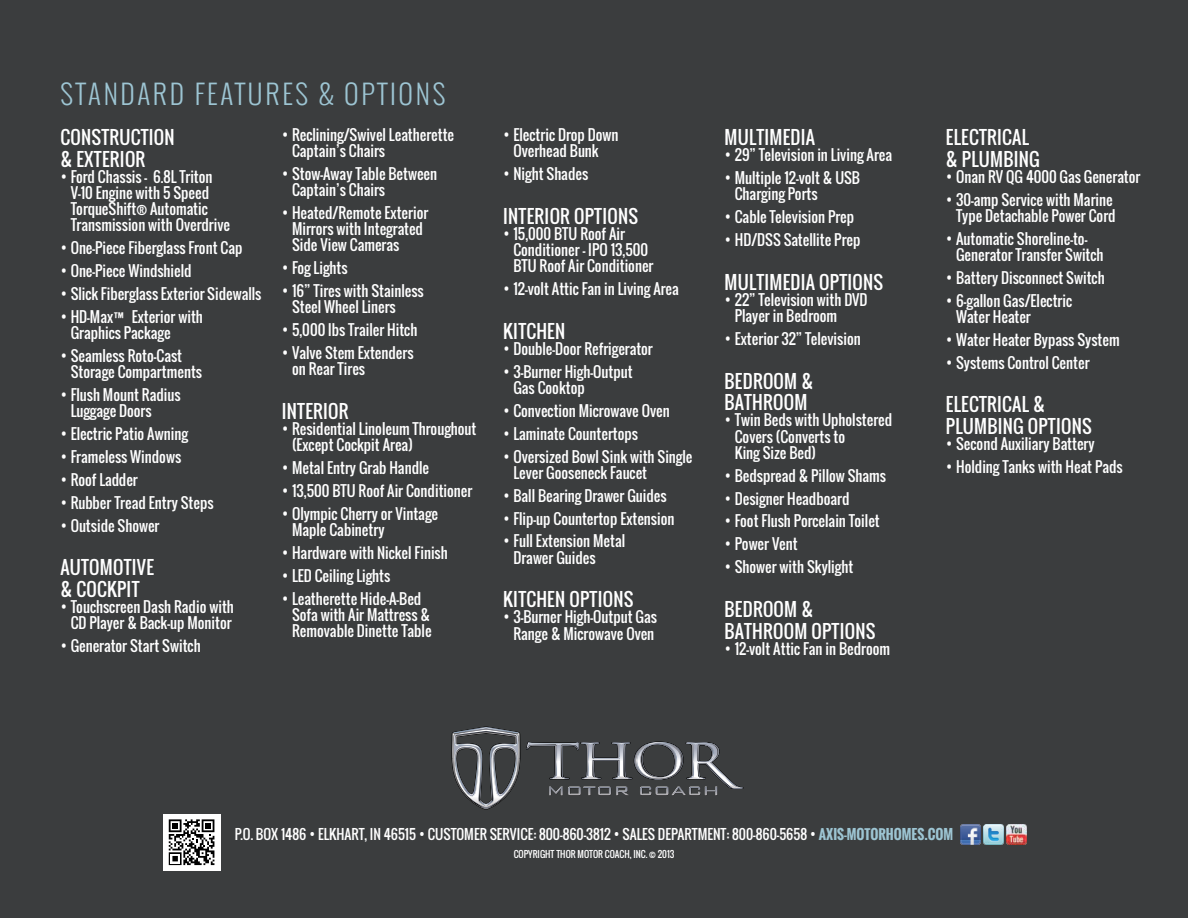
<style>
.page{position:relative;width:1188px;height:918px;background:#3b3d3e}
.page>*{position:absolute;margin:0;border:0;box-sizing:border-box;transform-origin:0 0}
.t1{font:300 27px "Oswald";letter-spacing:.1em;color:#9dc5d3}
.t2{font:18px/21.6px "Oswald";letter-spacing:.015em;color:#fff}
.t3{font:14.4px/16.2px "Oswald";color:#fff}
.t4{font:13.5px "Oswald";color:#fff}
.t5{font:9px "Oswald";color:#fff}
.s1{font-weight:700;color:#9dc5d3}
</style>
<div class="page">
<svg style="left:452px;top:727px;width:68px;height:82px"></svg>
<svg style="left:526px;top:742px;width:217px;height:53px"></svg>
<img style="left:961px;top:824px;width:20px;height:20px">
<img style="left:983px;top:824px;width:21px;height:21px">
<img style="left:1006px;top:824px;width:20px;height:21px">
<div style="left:163px;top:814px;width:57px;height:57px;background:#fff"></div>
<svg style="left:168px;top:819px;width:47px;height:47px"></svg>
<svg style="left:169px;top:819px;width:45px;height:46px"></svg>
<h1 class="t1" style="left:60px;top:74px;width:386px">STANDARD FEATURES &amp; OPTIONS</h1>
<p class="t2" style="left:60px;top:127px;width:98px">Con struction &amp; Exterio r</p>
<p class="t3" style="left:71px;top:169px;width:161px;text-indent:-10px">• Ford Chassis - 6.8L Triton<br>V-10 Engine with 5 Speed<br>TorqueShift® Automatic<br>Transmission with Overdrive</p>
<p class="t3" style="left:60px;top:240px;width:183px">• One-Piece Fiberglass Front Cap</p>
<p class="t3" style="left:60px;top:263px;width:133px">• One-Piece Windshield</p>
<p class="t3" style="left:60px;top:286px;width:202px">• Slick Fiberglass Exterior Sidewalls</p>
<p class="t3" style="left:71px;top:309px;width:134px;text-indent:-10px">• HD-Max™ Exterior with<br>Graphics Package</p>
<p class="t3" style="left:71px;top:348px;width:133px;text-indent:-10px">• Seamless Roto-Cast<br>Storage Compartments</p>
<p class="t3" style="left:71px;top:387px;width:111px;text-indent:-10px">• Flush Mount Radius<br>Luggage Doors</p>
<p class="t3" style="left:60px;top:426px;width:129px">• Electric Patio Awning</p>
<p class="t3" style="left:60px;top:449px;width:122px">• Frameless Windows</p>
<p class="t3" style="left:60px;top:472px;width:79px">• Roof Ladder</p>
<p class="t3" style="left:60px;top:495px;width:155px">• Rubber Tread Entry Steps</p>
<p class="t3" style="left:60px;top:518px;width:101px">• Outside Shower</p>
<p class="t2" style="left:60px;top:557px;width:94px">Automotive &amp; Cockpit</p>
<p class="t3" style="left:60px;top:599px;width:175px;text-align:center">• Touchscreen Dash Radio with<br>CD Player &amp; Back-up Monitor</p>
<p class="t3" style="left:60px;top:638px;width:142px">• Generator Start Switch</p>
<p class="t3" style="left:292px;top:127px;width:164px;text-indent:-10px">• Reclining/Swivel Leatherette<br>Captain’s Chairs</p>
<p class="t3" style="left:292px;top:166px;width:147px;text-indent:-10px">• Stow-Away Table Between<br>Captain’s Chairs</p>
<p class="t3" style="left:292px;top:205px;width:138px;text-indent:-10px">• Heated/Remote Exterior<br>Mirrors with Integrated<br>Side View Cameras</p>
<p class="t3" style="left:282px;top:260px;width:67px">• Fog Lights</p>
<p class="t3" style="left:292px;top:283px;width:133px;text-indent:-10px">• 16” Tires with Stainless<br>Steel Wheel Liners</p>
<p class="t3" style="left:282px;top:322px;width:137px">• 5,000 lbs Trailer Hitch</p>
<p class="t3" style="left:292px;top:345px;width:123px;text-indent:-10px">• Valve Stem Extenders on Rear Tires</p>
<p class="t2" style="left:282px;top:400px;width:68px">Interio r</p>
<p class="t3" style="left:292px;top:421px;width:186px;text-indent:-10px">• Residential Linoleum Throughout (Except Cockpit Area)</p>
<p class="t3" style="left:282px;top:460px;width:149px">• Metal Entry Grab Handle</p>
<p class="t3" style="left:282px;top:483px;width:192px">• 13,500 BTU Roof Air Conditioner</p>
<p class="t3" style="left:292px;top:506px;width:148px;text-indent:-10px">• Olympic Cherry or Vintage<br>Maple Cabinetry</p>
<p class="t3" style="left:282px;top:545px;width:167px">• Hardware with Nickel Finish</p>
<p class="t3" style="left:282px;top:568px;width:110px">• LED Ceiling Lights</p>
<p class="t3" style="left:292px;top:590px;width:141px;text-indent:-10px">• Leatherette Hide-A-Bed<br>Sofa with Air Mattress &amp;<br>Removable Dinette Table</p>
<p class="t3" style="left:513px;top:127px;width:107px;text-indent:-10px">• Electric Drop Down<br>Overhead Bunk</p>
<p class="t3" style="left:503px;top:166px;width:87px">• Night Shades</p>
<p class="t2" style="left:503px;top:205px;width:136px">Interio r Options</p>
<p class="t3" style="left:513px;top:226px;width:142px;text-indent:-10px">• 15,000 BTU Roof Air<br>Conditioner - IPO 13,500<br>BTU Roof Air Conditioner</p>
<p class="t3" style="left:503px;top:281px;width:177px">• 12-volt Attic Fan in Living Area</p>
<p class="t2" style="left:503px;top:320px;width:64px">KITCHEN</p>
<p class="t3" style="left:503px;top:341px;width:151px">• Double-Door Refrigerator</p>
<p class="t3" style="left:513px;top:363px;width:121px;text-indent:-10px">• 3-Burner High-Output<br>Gas Cooktop</p>
<p class="t3" style="left:503px;top:402px;width:168px">• Convection Microwave Oven</p>
<p class="t3" style="left:503px;top:425px;width:136px">• Laminate Countertops</p>
<p class="t3" style="left:513px;top:448px;width:181px;text-indent:-10px">• Oversized Bowl Sink with Single<br>Lever Gooseneck Faucet</p>
<p class="t3" style="left:503px;top:487px;width:165px">• Ball Bearing Drawer Guides</p>
<p class="t3" style="left:503px;top:510px;width:173px">• Flip-up Countertop Extension</p>
<p class="t3" style="left:513px;top:533px;width:113px;text-indent:-10px">• Full Extension Metal<br>Drawer Guides</p>
<p class="t2" style="left:503px;top:589px;width:132px">KITCHEN Options</p>
<p class="t3" style="left:503px;top:609px;width:155px;text-align:center">• 3-Burner High-Output Gas<br>Range &amp; Microwave Oven</p>
<p class="t2" style="left:725px;top:127px;width:92px">Multimedia</p>
<p class="t3" style="left:725px;top:147px;width:169px">• 29” Television in Living Area</p>
<p class="t3" style="left:735px;top:170px;width:127px;text-indent:-10px">• Multiple 12-volt &amp; USB<br>Charging Ports</p>
<p class="t3" style="left:725px;top:209px;width:131px">• Cable Television Prep</p>
<p class="t3" style="left:725px;top:232px;width:137px">• HD/DSS Satellite Prep</p>
<p class="t2" style="left:725px;top:271px;width:11px">MULT</p>
<p class="t2" style="left:764px;top:271px;width:120px">IMEDIA options</p>
<p class="t3" style="left:735px;top:292px;width:134px;text-indent:-10px">• 22” Television with DVD<br>Player in Bedroom</p>
<p class="t3" style="left:725px;top:331px;width:138px">• Exterior 32” Television</p>
<p class="t2" style="left:725px;top:370px;width:90px">Bedroom &amp;<br>Bathroo m</p>
<p class="t3" style="left:735px;top:412px;width:159px;text-indent:-10px">• Twin Beds with Upholstered<br>Covers (Converts to<br>King Size Bed)</p>
<p class="t3" style="left:725px;top:467px;width:163px">• Bedspread &amp; Pillow Shams</p>
<p class="t3" style="left:725px;top:490px;width:126px">• Designer Headboard</p>
<p class="t3" style="left:725px;top:513px;width:157px">• Foot Flush Porcelain Toilet</p>
<p class="t3" style="left:725px;top:536px;width:75px">• Power Vent</p>
<p class="t3" style="left:725px;top:559px;width:130px">• Shower with Skylight</p>
<p class="t2" style="left:725px;top:598px;width:90px">BEDROOM &amp;<br>BATHR</p>
<p class="t2" style="left:773px;top:620px;width:77px">OOM OptionS</p>
<p class="t3" style="left:725px;top:640px;width:167px">• 12-volt Attic Fan in Bedroom</p>
<p class="t2" style="left:946px;top:127px;width:95px">Electrical &amp; Plumbing</p>
<p class="t3" style="left:946px;top:169px;width:196px">• Onan RV QG 4000 Gas Generator</p>
<p class="t3" style="left:946px;top:192px;width:171px;text-align:right">• 30-amp Service with Marine<br>Type Detachable Power Cord</p>
<p class="t3" style="left:956px;top:231px;width:149px;text-indent:-10px">• Automatic Shoreline-to-<br>Generator Transfer Switch</p>
<p class="t3" style="left:946px;top:270px;width:160px">• Battery Disconnect Switch</p>
<p class="t3" style="left:956px;top:293px;width:118px;text-indent:-10px">• 6-gallon Gas/Electric<br>Water Heater</p>
<p class="t3" style="left:946px;top:332px;width:175px">• Water Heater Bypass System</p>
<p class="t3" style="left:946px;top:355px;width:145px">• Systems Control Center</p>
<p class="t2" style="left:946px;top:394px;width:147px">Electrical &amp;<br>Plumbing Options</p>
<p class="t3" style="left:946px;top:436px;width:150px">• Second Auxiliary Battery</p>
<p class="t3" style="left:946px;top:459px;width:178px">• Holding Tanks with Heat Pads</p>
<p class="t4" style="left:235px;top:824px;width:720px">P.O. Box 1486 • Elkhart, IN 46515 • Customer Service: 800-860-3812 • Sales Department: 800-860-5658 • <span class="s1">AXIS-MOTORHOMES.COM</span></p>
<p class="t5" style="left:514px;top:848px;width:162px">copyright Thor Motor Coach, Inc. © 2013</p>
</div>
